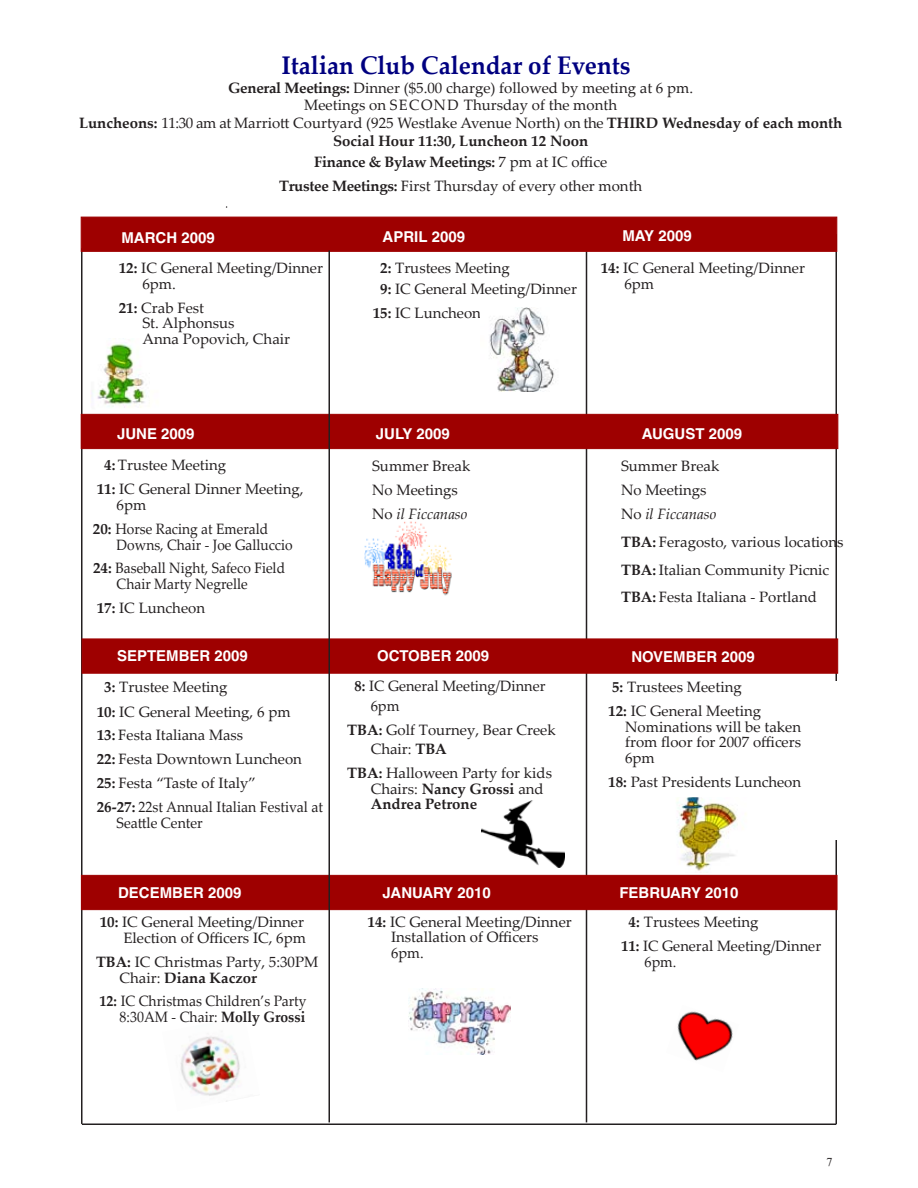
<style>
.page{position:relative;width:918px;height:1188px;background:#fff}
.page>*{position:absolute;margin:0;border:0;box-sizing:border-box;transform-origin:0 0}
.t1{font:700 25.5px "Palatino Linotype";color:#000080;scale:.95 1}
.t2{font:15px/15.8px "Palatino Linotype";color:#231f20}
.t3{font:700 15px "Helvetica";color:#fff}
.t4{font:15px/24px "Palatino Linotype";color:#231f20;scale:.92 1}
.t5{font:15px/15.8px "Palatino Linotype";color:#231f20;text-align:right;scale:.93 1}
.t6{font:700 15px "Palatino Linotype";color:#231f20}
.t7{font:15px "Palatino Linotype";color:#231f20;scale:.94 1}
.t8{font:15px "Palatino Linotype";color:#231f20;scale:.95 1}
.t9{font:12px "Times New Roman";color:#231f20}
.s1{font-weight:700}
.s2{font-style:italic}
</style>
<div class="page">
<img style="left:180px;top:1036px;width:60px;height:66px">
<img style="left:90px;top:343px;width:55px;height:65px">
<hr style="left:836px;top:234px;width:1px;height:890px;background:#231f20">
<img style="left:409px;top:988px;width:101px;height:67px">
<hr style="left:586px;top:241px;width:1px;height:881px;background:#231f20">
<hr style="left:81px;top:248px;width:1px;height:876px;background:#231f20">
<div style="left:82px;top:639px;width:756px;height:34px;background:#9e0000"></div>
<div style="left:81px;top:875px;width:756px;height:35px;background:#9e0000;border:1px solid #9e0000"></div>
<div style="left:81px;top:217px;width:756px;height:35px;background:#9e0000;border:1px solid #9e0000"></div>
<div style="left:81px;top:414px;width:757px;height:35px;background:#9e0000;border:1px solid #9e0000"></div>
<div style="left:604px;top:681px;width:240px;height:159px;background:#fff"></div>
<hr style="left:82px;top:1124px;width:754px;height:1px;background:#231f20">
<img style="left:364px;top:521px;width:88px;height:75px">
<img style="left:677px;top:797px;width:61px;height:74px">
<hr style="left:328px;top:250px;width:2px;height:872px;background:#231f20">
<img style="left:677px;top:1011px;width:56px;height:50px">
<img style="left:482px;top:801px;width:82px;height:66px">
<img style="left:489px;top:307px;width:67px;height:85px">
<h1 class="t1" style="left:281px;top:47px;width:369px">Italian Club Calendar of Events</h1>
<p class="t2" style="left:304px;top:79px;width:390px;line-height:16.5px;text-indent:-76px"><span class="s1">General Meetings:</span> Dinner ($5.00 charge) followed by meeting at 6 pm.<br>Meetings on second</p>
<p class="t2" style="left:464px;top:96px;width:155px">Thursday of the month</p>
<p class="t2" style="left:79px;top:114px;width:765px"><span class="s1">Luncheons:</span> 11:30 am at Marriott Courtyard (925 Westlake Avenue North) on the <span class="s1">THIRD Wednesday of each month</span></p>
<p class="t6" style="left:333px;top:130px;width:257px">Social Hour 11:30, Luncheon 12 Noon</p>
<p class="t2" style="left:279px;top:149px;width:365px;line-height:24px;text-align:center"><span class="s1">Finance &amp; Bylaw Meetings:</span> 7 pm at IC office<br><span class="s1">Trustee Meetings:</span> First Thursday of every other month</p>
<p class="t3" style="left:122px;top:228px;width:95px">MARCH 2009</p>
<p class="t2" style="left:142px;top:259px;width:182px;text-indent:-24px"><span class="s1">12:</span> IC General Meeting/Dinner<br>6pm.</p>
<p class="t2" style="left:142px;top:299px;width:149px;text-indent:-24px"><span class="s1">21:</span> Crab Fest<br>St. Alphonsus<br>Anna Popovich, Chair</p>
<p class="t3" style="left:383px;top:228px;width:84px">APRIL 2009</p>
<p class="t2" style="left:380px;top:256px;width:198px;line-height:21.8px"><span class="s1">2:</span> Trustees Meeting<br><span class="s1">9:</span> IC General Meeting/Dinner</p>
<p class="t2" style="left:373px;top:305px;width:110px"><span class="s1">15:</span> IC Luncheon</p>
<p class="t3" style="left:622px;top:227px;width:71px">MAY 2009</p>
<p class="t2" style="left:624px;top:260px;width:182px;text-indent:-24px"><span class="s1">14:</span> IC General Meeting/Dinner<br>6pm</p>
<p class="t3" style="left:117px;top:424px;width:79px">JUNE 2009</p>
<p class="t2" style="left:97px;top:453px;width:208px;line-height:23.9px;text-indent:8px"><span class="s1">4:</span> Trustee Meeting<br><span class="s1">11:</span> IC General Dinner Meeting,</p>
<p class="t2" style="left:93px;top:492px;width:177px;line-height:23.9px;text-indent:24px">6pm<br><span class="s1">20:</span> Horse Racing at Emerald</p>
<p class="t4" style="left:93px;top:532px;width:218px;text-indent:24px">Downs, Chair - Joe Galluccio<br><span class="s1">24:</span> Baseball Night, Safeco Field</p>
<p class="t4" style="left:97px;top:572px;width:166px;text-indent:20px">Chair Marty Negrelle<br><span class="s1">17:</span> IC Luncheon</p>
<p class="t3" style="left:117px;top:647px;width:132px">SEPTEMBER 2009</p>
<p class="t2" style="left:97px;top:674px;width:228px;line-height:24px;text-indent:8px"><span class="s1">3:</span> Trustee Meeting<br><span class="s1">10:</span> IC General Meeting, 6 pm<br><span class="s1">13:</span> Festa Italiana Mass<br><span class="s1">22:</span> Festa Downtown Luncheon<br><span class="s1">25:</span> Festa “Taste of Italy”<br><span class="s1">26-27:</span> 22st Annual Italian Festival at</p>
<p class="t7" style="left:117px;top:812px;width:93px">Seattle Center</p>
<p class="t3" style="left:118px;top:883px;width:125px">DECEMBER 2009</p>
<p class="t2" style="left:100px;top:914px;width:208px;text-align:right"><span class="s1">10:</span> IC General Meeting/Dinner<br>Election of Officers IC, 6pm</p>
<p class="t2" style="left:120px;top:953px;width:200px;text-indent:-24px"><span class="s1">TBA:</span> IC Christmas Party, 5:30PM<br>Chair: <span class="s1">Diana Kaczor</span></p>
<p class="t5" style="left:99px;top:993px;width:224px"><span class="s1">12:</span> IC Christmas Children’s Party<br>8:30AM - Chair: <span class="s1">Molly Grossi</span></p>
<p class="t3" style="left:376px;top:425px;width:76px">JULY 2009</p>
<p class="t2" style="left:372px;top:454px;width:100px;line-height:24px">Summer Break<br>No Meetings<br>No <span class="s2">il Ficcanaso</span></p>
<p class="t3" style="left:377px;top:647px;width:113px">OCTOBER 2009</p>
<p class="t2" style="left:371px;top:676px;width:176px;line-height:19.5px;text-indent:-16px"><span class="s1">8:</span> IC General Meeting/Dinner<br>6pm</p>
<p class="t2" style="left:371px;top:719px;width:187px;line-height:19.5px;text-indent:-24px"><span class="s1">TBA:</span> Golf Tourney, Bear Creek<br>Chair: <span class="s1">TBA</span></p>
<p class="t2" style="left:371px;top:764px;width:183px;text-indent:-24px"><span class="s1">TBA:</span> Halloween Party for kids<br>Chairs: <span class="s1">Nancy Grossi</span> and<br><span class="s1">Andrea Petrone</span></p>
<p class="t3" style="left:383px;top:884px;width:110px">JANUARY 2010</p>
<p class="t2" style="left:391px;top:913px;width:182px;text-indent:-24px"><span class="s1">14:</span> IC General Meeting/Dinner<br>Installation of Officers<br>6pm.</p>
<p class="t3" style="left:642px;top:425px;width:102px">AUGUST 2009</p>
<p class="t2" style="left:621px;top:454px;width:100px;line-height:24px">Summer Break<br>No Meetings<br>No <span class="s2">il Ficcanaso</span></p>
<p class="t2" style="left:621px;top:527px;width:224px;line-height:27.6px"><span class="s1">TBA:</span> Feragosto, various locations<br><span class="s1">TBA:</span> Italian Community Picnic<br><span class="s1">TBA:</span> Festa Italiana - Portland</p>
<p class="t3" style="left:632px;top:648px;width:125px">NOVEMBER 2009</p>
<p class="t2" style="left:608px;top:674px;width:154px;line-height:24px"><span class="s1">5:</span> Trustees Meeting<br><span class="s1">12:</span> IC General Meeting</p>
<p class="t2" style="left:625px;top:718px;width:178px;text-align:justify">Nominations will be taken from floor for 2007 officers 6pm</p>
<p class="t2" style="left:608px;top:773px;width:194px"><span class="s1">18:</span> Past Presidents Luncheon</p>
<p class="t3" style="left:619px;top:884px;width:121px">FEBRUARY 2010</p>
<p class="t2" style="left:621px;top:910px;width:202px;line-height:23.9px;text-indent:8px"><span class="s1">4:</span> Trustees Meeting<br><span class="s1">11:</span> IC General Meeting/Dinner</p>
<p class="t8" style="left:645px;top:951px;width:35px">6pm.</p>
<p class="t9" style="left:826px;top:1154px;width:7px">7</p>
</div>
